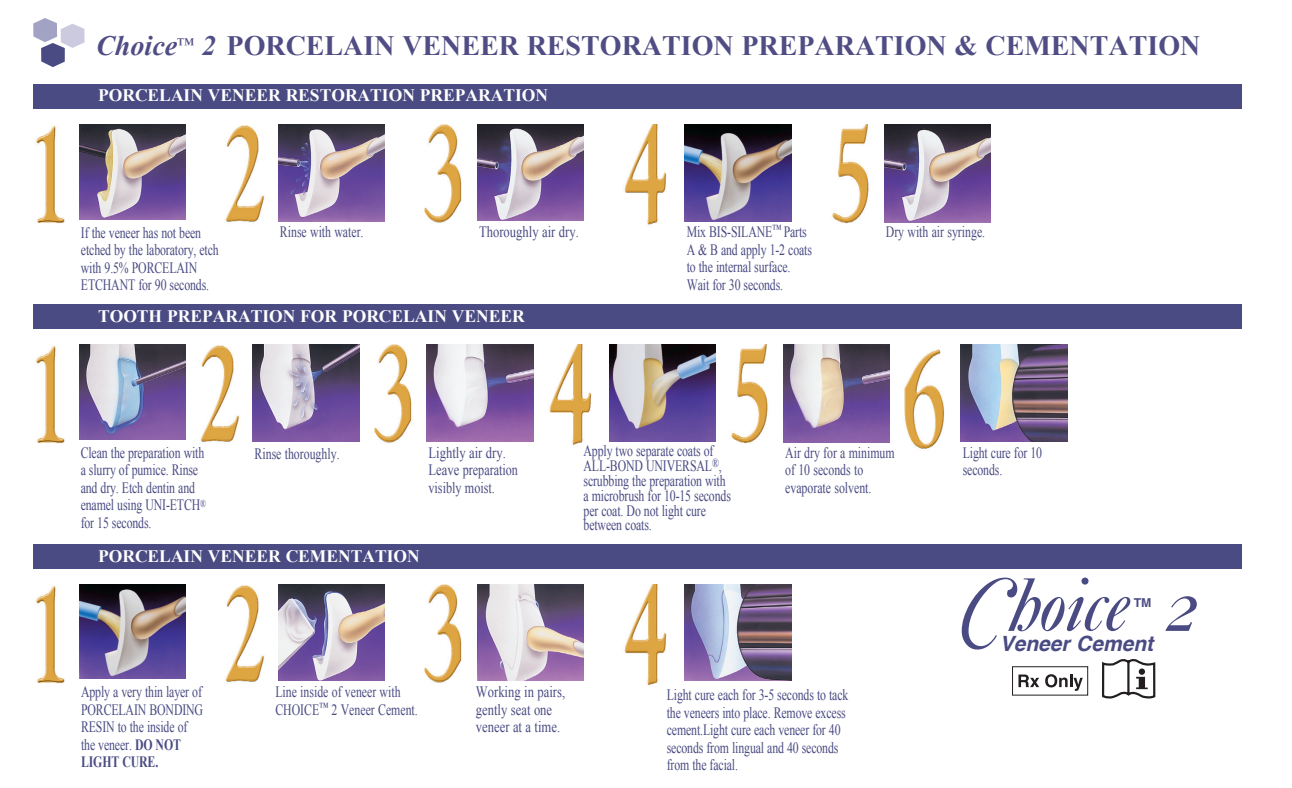
<style>
.page{position:relative;width:1292px;height:788px;background:#fff}
.page>*{position:absolute;margin:0;border:0;box-sizing:border-box;transform-origin:0 0}
.t1{font:italic 78.75px "Caslon No 540 Swa D";color:#4a4b83}
.t2{font:700 28px "Times New Roman";color:#504d85}
.t3{font:italic 700 21px "Helvetica";color:#4a4b83}
.t4{font:700 17.5px "Times New Roman";color:#fff}
.t5{font:15.75px/17.5px "Times New Roman";letter-spacing:-.01em;color:#4a4b83;scale:.75 1}
.t6{font:15.75px/17.5px "Times New Roman";letter-spacing:-.01em;color:#4a4b83;scale:.8 1}
.t7{font:700 12.25px "Helvetica";color:#4a4b83}
.s1{font-style:italic}
.s2{font-weight:700}
</style>
<div class="page">
<div style="left:33px;top:84px;width:1208px;height:25px;background:#4a4b83"></div>
<svg style="left:33px;top:18px;width:52px;height:49px"></svg>
<img style="left:79px;top:124px;width:107px;height:96px">
<img style="left:477px;top:124px;width:107px;height:97px">
<img style="left:278px;top:124px;width:106px;height:97px">
<img style="left:684px;top:124px;width:107px;height:97px">
<img style="left:884px;top:124px;width:106px;height:98px">
<img style="left:36px;top:126px;width:29px;height:97px">
<img style="left:225px;top:125px;width:39px;height:97px">
<img style="left:424px;top:124px;width:38px;height:99px">
<img style="left:624px;top:124px;width:43px;height:101px">
<img style="left:832px;top:124px;width:37px;height:99px">
<img style="left:79px;top:584px;width:107px;height:95px">
<img style="left:477px;top:584px;width:107px;height:96px">
<img style="left:278px;top:584px;width:106px;height:97px">
<img style="left:684px;top:584px;width:107px;height:97px">
<img style="left:36px;top:586px;width:29px;height:97px">
<img style="left:225px;top:585px;width:39px;height:97px">
<img style="left:424px;top:584px;width:38px;height:99px">
<img style="left:624px;top:584px;width:43px;height:102px">
<img style="left:79px;top:345px;width:107px;height:95px">
<img style="left:427px;top:345px;width:106px;height:96px">
<img style="left:253px;top:345px;width:106px;height:96px">
<img style="left:609px;top:345px;width:106px;height:96px">
<img style="left:783px;top:345px;width:106px;height:97px">
<img style="left:36px;top:346px;width:29px;height:97px">
<img style="left:200px;top:345px;width:39px;height:97px">
<img style="left:374px;top:345px;width:38px;height:98px">
<img style="left:549px;top:345px;width:43px;height:100px">
<img style="left:731px;top:345px;width:37px;height:98px">
<div style="left:582px;top:443px;width:159px;height:89px;background:#fff"></div>
<img style="left:960px;top:345px;width:107px;height:96px">
<img style="left:904px;top:349px;width:40px;height:100px">
<div style="left:33px;top:304px;width:1208px;height:25px;background:#4a4b83"></div>
<div style="left:33px;top:544px;width:1208px;height:24px;background:#4a4b83"></div>
<svg style="left:1102px;top:659px;width:54px;height:40px"></svg>
<svg style="left:1018px;top:674px;width:21px;height:13px"></svg>
<svg style="left:1045px;top:674px;width:37px;height:16px"></svg>
<div style="left:1012px;top:666px;width:76px;height:29px;border:1px solid #231f20"></div>
<p class="t2" style="left:96px;top:27px;width:1105px"><span class="s1">Choice</span><sup>™</sup> <span class="s1">2</span> PORCELAIN VENEER RESTORATION PREPARATION &amp; CEMENTATION</p>
<p class="t4" style="left:98px;top:83px;width:452px">PORCELAIN VENEER RESTORATION PREPARATION</p>
<p class="t5" style="left:81px;top:223px;width:185px">If the veneer has not been etched by the laboratory, etch with 9.5% PORCELAIN<br>ETCHANT for 90 seconds.</p>
<p class="t5" style="left:280px;top:223px;width:113px">Rinse with water.</p>
<p class="t6" style="left:479px;top:223px;width:126px">Thoroughly air dry.</p>
<p class="t5" style="left:686px;top:223px;width:169px">Mix BIS-SILANE<sup>™</sup> Parts<br>A &amp; B and apply 1-2 coats to the internal surface.<br>Wait for 30 seconds.</p>
<p class="t5" style="left:886px;top:223px;width:134px">Dry with air syringe.</p>
<p class="t4" style="left:98px;top:304px;width:428px">TOOTH PREPARATION FOR PORCELAIN VENEER</p>
<p class="t5" style="left:81px;top:443px;width:169px">Clean the preparation with a slurry of pumice. Rinse and dry. Etch dentin and enamel using UNI-ETCH<sup>® </sup>for 15 seconds.</p>
<p class="t5" style="left:255px;top:445px;width:115px">Rinse thoroughly.</p>
<p class="t6" style="left:428px;top:443px;width:113px">Lightly air dry.<br>Leave preparation visibly moist.</p>
<p class="t5" style="left:583px;top:443px;width:198px;line-height:14.9px">Apply two separate coats of<br>ALL-BOND UNIVERSAL<sup>®</sup>, scrubbing the preparation with a microbrush for 10-15 seconds per coat. Do not light cure between coats.</p>
<p class="t5" style="left:962px;top:443px;width:107px">Light cure for 10 seconds.</p>
<p class="t5" style="left:785px;top:443px;width:147px">Air dry for a minimum of 10 seconds to evaporate solvent.</p>
<p class="t4" style="left:98px;top:544px;width:323px">PORCELAIN VENEER CEMENTATION</p>
<p class="t5" style="left:81px;top:683px;width:164px">Apply a very thin layer of<br>PORCELAIN BONDING<br>RESIN to the inside of the veneer. <span class="s2">DO NOT<br>LIGHT CURE.</span></p>
<p class="t6" style="left:476px;top:683px;width:113px">Working in pairs, gently seat one veneer at a time.</p>
<p class="t5" style="left:666px;top:685px;width:244px">Light cure each for 3-5 seconds to tack the veneers into place. Remove excess cement.Light cure each veneer for 40 seconds from lingual and 40 seconds from the facial.</p>
<p class="t5" style="left:275px;top:683px;width:191px">Line inside of veneer with<br>CHOICE<sup>™</sup> 2 Veneer Cement.</p>
<p class="t1" style="left:962px;top:563px;width:236px">Choice 2</p>
<p class="t7" style="left:1133px;top:592px;width:19px">TM</p>
<p class="t3" style="left:999px;top:626px;width:155px">Veneer Cement</p>
</div>
